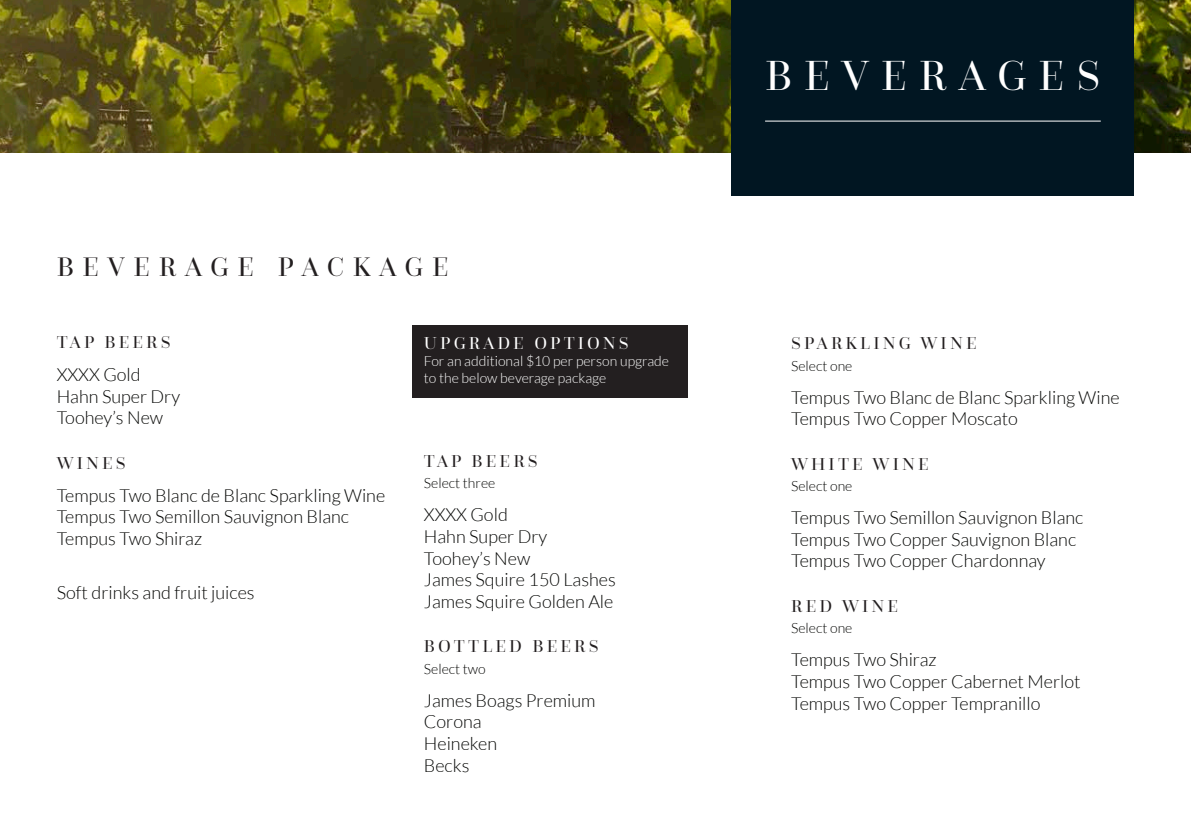
<style>
.page{position:relative;width:1191px;height:840px;background:#fff}
.page>*{position:absolute;margin:0;border:0;box-sizing:border-box;transform-origin:0 0}
.t1{font:44px "Questa Grande";letter-spacing:.275em;color:#fff}
.t2{font:28px "Questa Grande";letter-spacing:.31em;color:#231f20}
.t3{font:300 18px/21.6px "Lato";color:#040503}
.t4{font:18px "Questa Grande";letter-spacing:.175em;color:#231f20}
.t5{font:18px "Questa Grande";letter-spacing:.175em;color:#fff}
.t6{font:300 14px/16.8px "Lato";color:#fff}
.t7{font:300 14px "Lato";color:#040503}
</style>
<div class="page">
<div style="left:412px;top:325px;width:275px;height:72px;background:#231f20"></div>
<img style="left:0;top:0;width:1191px;height:152px">
<div style="left:731px;top:0;width:403px;height:196px;background:#011622"></div>
<hr style="left:765px;top:120px;width:335px;height:1px;background:#fff">
<p class="t2" style="left:57px;top:249px;width:393px">BEVERAGE PACKAGE</p>
<p class="t4" style="left:57px;top:331px;width:115px">TAP BEERS</p>
<p class="t3" style="left:57px;top:363px;width:125px">XXXX Gold<br>Hahn Super Dry<br>Toohey’s New</p>
<p class="t4" style="left:57px;top:451px;width:71px">WINES</p>
<p class="t3" style="left:57px;top:484px;width:330px">Tempus Two Blanc de Blanc Sparkling Wine<br>Tempus Two Semillon Sauvignon Blanc<br>Tempus Two Shiraz</p>
<p class="t3" style="left:57px;top:582px;width:199px">Soft drinks and fruit juices</p>
<p class="t5" style="left:424px;top:332px;width:206px">UPGRADE OPTIONS</p>
<p class="t6" style="left:424px;top:352px;width:247px">For an additional $10 per person upgrade to the below beverage package</p>
<p class="t4" style="left:424px;top:449px;width:115px">TAP BEERS</p>
<p class="t7" style="left:424px;top:475px;width:73px">Select three</p>
<p class="t3" style="left:424px;top:504px;width:193px">XXXX Gold<br>Hahn Super Dry<br>Toohey’s New<br>James Squire 150 Lashes<br>James Squire Golden Ale</p>
<p class="t4" style="left:424px;top:635px;width:176px">BOTTLED BEERS</p>
<p class="t7" style="left:424px;top:660px;width:63px">Select two</p>
<p class="t3" style="left:424px;top:689px;width:173px">James Boags Premium<br>Corona<br>Heineken<br>Becks</p>
<p class="t1" style="left:765px;top:49px;width:337px">BEVERAGES</p>
<p class="t4" style="left:791px;top:332px;width:187px">SPARKLING WINE</p>
<p class="t7" style="left:791px;top:358px;width:63px">Select one</p>
<p class="t3" style="left:791px;top:386px;width:330px">Tempus Two Blanc de Blanc Sparkling Wine<br>Tempus Two Copper Moscato</p>
<p class="t4" style="left:791px;top:452px;width:139px">WHITE WINE</p>
<p class="t7" style="left:791px;top:478px;width:63px">Select one</p>
<p class="t3" style="left:791px;top:506px;width:294px">Tempus Two Semillon Sauvignon Blanc<br>Tempus Two Copper Sauvignon Blanc<br>Tempus Two Copper Chardonnay</p>
<p class="t4" style="left:791px;top:594px;width:108px">RED WINE</p>
<p class="t7" style="left:791px;top:620px;width:63px">Select one</p>
<p class="t3" style="left:791px;top:648px;width:291px">Tempus Two Shiraz<br>Tempus Two Copper Cabernet Merlot<br>Tempus Two Copper Tempranillo</p>
</div>
